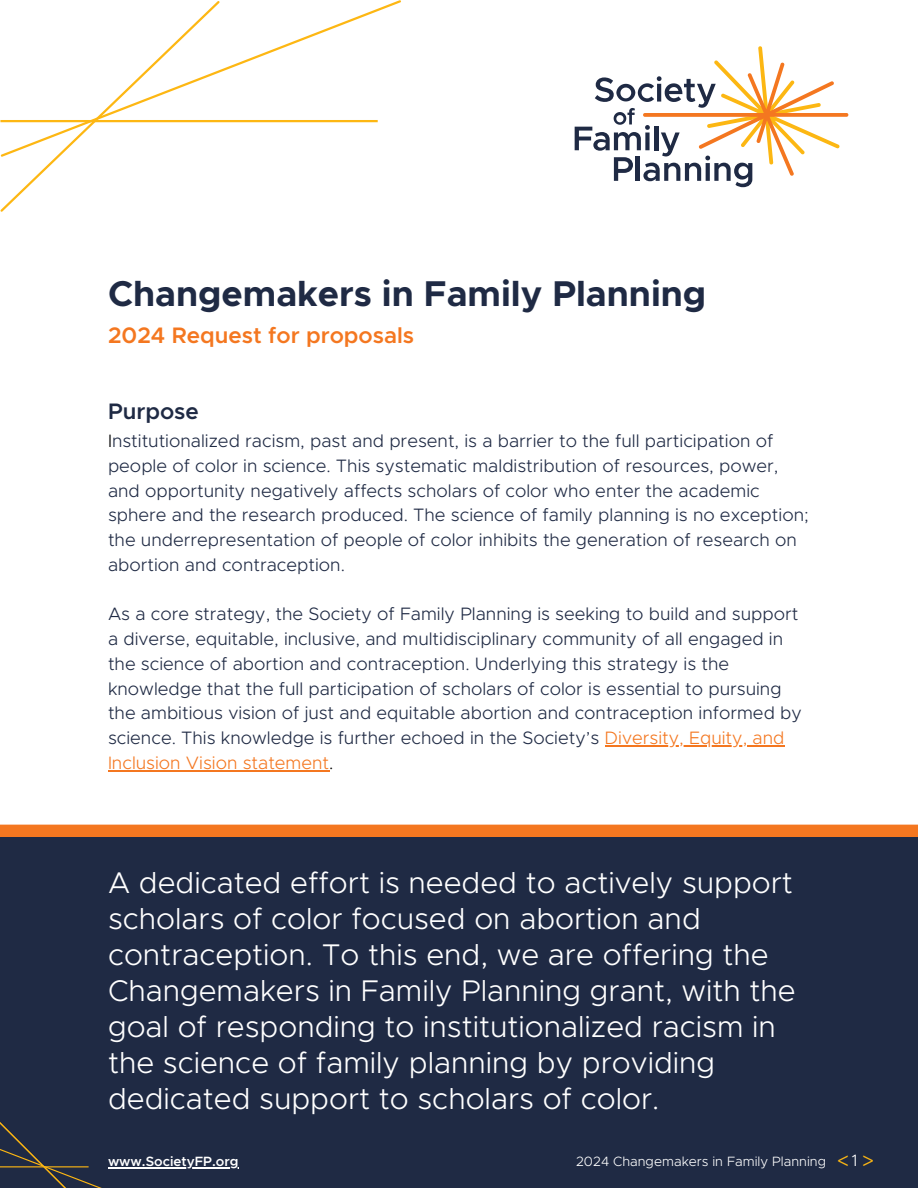
<style>
.page{position:relative;width:918px;height:1188px;background:#fff}
.page>*{position:absolute;margin:0;border:0;box-sizing:border-box;transform-origin:0 0}
.t1{font:700 36px "Metropolis";color:#1f2a44}
.t2{font:300 30px/36px "Metropolis";color:#fff}
.t3{font:600 22.5px "Metropolis";color:#f47720}
.t4{font:600 22.5px "Metropolis";color:#1f2a44}
.t5{font:21px "Metropolis";color:#fcb713}
.t6{font:21px "Metropolis";color:#fdb713}
.t7{font:300 18px/24.8px "Metropolis";color:#1f2a44}
.t8{font:300 18px "Metropolis";color:#f47720}
.t9{font:300 16.5px "Metropolis";color:#fff}
.t10{font:300 13.5px "Metropolis";color:#fff}
.t11{font:600 13.5px "Metropolis";color:#fff}
.s1{color:#000}
.s2{color:#f47720}
</style>
<div class="page">
<div style="left:0;top:837px;width:918px;height:351px;background:#1f2a44"></div>
<svg style="left:0;top:159px;width:57px;height:53px"></svg>
<svg style="left:0;top:0;width:401px;height:159px"></svg>
<svg style="left:575px;top:46px;width:273px;height:141px"></svg>
<hr style="left:605px;top:745px;width:179px;height:1px;background:#f47720">
<hr style="left:108px;top:770px;width:221px;height:1px;background:#f47720">
<svg style="left:0;top:1122px;width:102px;height:66px"></svg>
<div style="left:0;top:825px;width:918px;height:12px;background:#f47720"></div>
<hr style="left:108px;top:1167px;width:131px;height:1px;background:#fff">
<h3 class="t1" style="left:108px;top:277px;width:600px">Changemakers in Family Planning</h3>
<h4 class="t3" style="left:108px;top:325px;width:308px">2024 Request for proposals</h4>
<h4 class="t4" style="left:108px;top:401px;width:92px">Purpose</h4>
<p class="t7" style="left:108px;top:429px;width:702px"><span class="s1">I</span>nstitutionalized racism, past and present, is a barrier to the full participation of people of color in science. This systematic maldistribution of resources, power, and opportunity negatively affects scholars of color who enter the academic sphere and the research produced. The science of family planning is no exception; the underrepresentation of people of color inhibits the generation of research on abortion and contraception.</p>
<p class="t7" style="left:108px;top:603px;width:695px">As a core strategy, the Society of Family Planning is seeking to build and support a diverse, equitable, inclusive, and multidisciplinary community of all engaged in the science of abortion and contraception. Underlying this strategy is the knowledge that the full participation of scholars of color is essential to pursuing the ambitious vision of just and equitable abortion and contraception informed by science. This knowledge is further echoed in the Society’s <span class="s2">Diversity, Equity, and</span></p>
<h1 class="t8" style="left:108px;top:755px;width:227px">Inclusion Vision statement<span class="s1">.</span></h1>
<h3 class="t2" style="left:108px;top:867px;width:689px">A dedicated effort is needed to actively support scholars of color focused on abortion and contraception. To this end, we are offering the Changemakers in Family Planning grant, with the goal of responding to institutionalized racism in the science of family planning by providing dedicated support to scholars of color.</h3>
<h2 class="t11" style="left:108px;top:1155px;width:132px">www.SocietyFP.org</h2>
<h5 class="t10" style="left:576px;top:1155px;width:252px">2024 Changemakers in Family Planning</h5>
<p class="t5" style="left:837px;top:1152px;width:14px">&lt;</p>
<p class="t9" style="left:852px;top:1153px;width:7px">1</p>
<p class="t6" style="left:862px;top:1152px;width:14px">&gt;</p>
</div>
